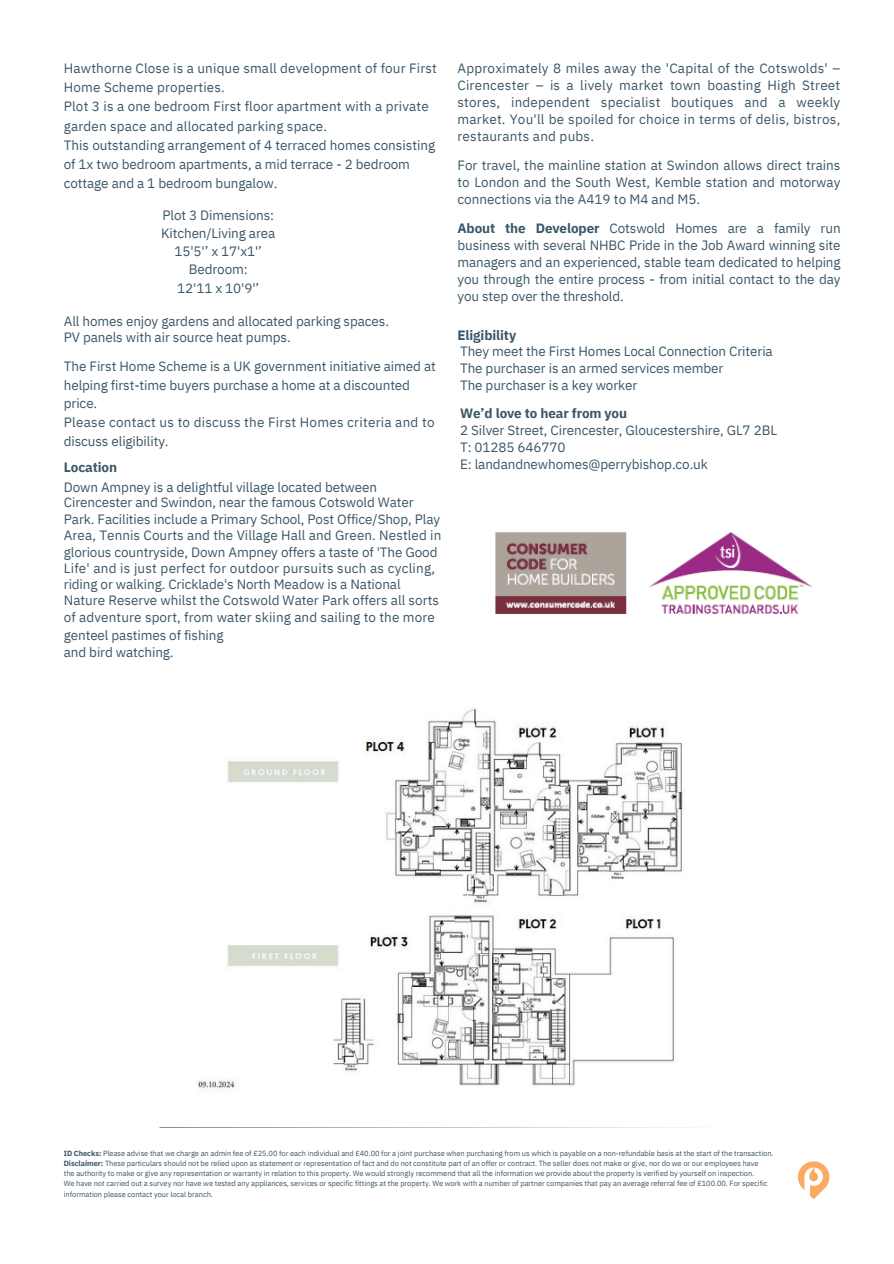
<style>
.page{position:relative;width:894px;height:1264px;background:#fff}
.page>*{position:absolute;margin:0;border:0;box-sizing:border-box;transform-origin:0 0}
.t1{font:13.5px/16.8px "IBM Plex Sans";letter-spacing:-.01em;color:#3b5768}
.t2{font:13.5px/19.2px "IBM Plex Sans";letter-spacing:.01em;color:#3b5768}
.t3{font:700 13.5px "IBM Plex Sans";letter-spacing:-.01em;color:#3b5768}
.t4{font:7.5px/10.2px "IBM Plex Sans";letter-spacing:-.01em;color:#3b5768}
.s1{font-weight:700}
</style>
<div class="page">
<img style="left:198px;top:707px;width:486px;height:383px">
<svg style="left:159px;top:1127px;width:525px;height:1px"></svg>
<svg style="left:798px;top:1161px;width:31px;height:38px"></svg>
<img style="left:495px;top:532px;width:317px;height:82px">
<h2 class="t2" style="left:64px;top:58px;width:374px">Hawthorne Close is a unique small development of four First Home Scheme properties.<br>Plot 3 is a one bedroom First floor apartment with a private garden space and allocated parking space.</h2>
<h2 class="t1" style="left:64px;top:135px;width:373px;line-height:19.2px">This outstanding arrangement of 4 terraced homes consisting of 1x two bedroom apartments, a mid terrace - 2 bedroom cottage and a 1 bedroom bungalow.</h2>
<p class="t1" style="left:161px;top:206px;width:116px;line-height:18px;text-align:center">Plot 3 Dimensions:<br>Kitchen/Living area<br>15'5'’ x 17'x1'’<br>Bedroom:<br>12'11 x 10'9'’</p>
<h2 class="t1" style="left:64px;top:312px;width:326px">All homes enjoy gardens and allocated parking spaces.</h2>
<h2 class="t1" style="left:64px;top:328px;width:228px">PV panels with air source heat pumps.</h2>
<h2 class="t1" style="left:64px;top:356px;width:373px;line-height:18.9px">The First Home Scheme is a UK government initiative aimed at helping first-time buyers purchase a home at a discounted price.<br>Please contact us to discuss the First Homes criteria and to discuss eligibility.</h2>
<h2 class="t1" style="left:64px;top:457px;width:315px;line-height:19.2px"><span class="s1">Location<br></span>Down Ampney is a delightful village located between</h2>
<h2 class="t1" style="left:64px;top:494px;width:379px">Cirencester and Swindon, near the famous Cotswold Water Park. Facilities include a Primary School, Post Office/Shop, Play Area, Tennis Courts and the Village Hall and Green. Nestled in glorious countryside, Down Ampney offers a taste of 'The Good Life' and is just perfect for outdoor pursuits such as cycling, riding or walking. Cricklade's North Meadow is a National</h2>
<h2 class="t1" style="left:64px;top:591px;width:376px">Nature Reserve whilst the Cotswold Water Park offers all sorts of adventure sport, from water skiing and sailing to the more</h2>
<h2 class="t1" style="left:64px;top:626px;width:161px">genteel pastimes of fishing and bird watching.</h2>
<h2 class="t1" style="left:457px;top:60px;width:384px;text-align:justify">Approximately 8 miles away the 'Capital of the Cotswolds' – Cirencester – is a lively market town boasting High Street stores, independent specialist boutiques and a weekly market. You'll be spoiled for choice in terms of delis, bistros, restaurants and pubs.</h2>
<h1 class="t1" style="left:457px;top:157px;width:384px;text-align:justify">For travel, the mainline station at Swindon allows direct trains to London and the South West, Kemble station and motorway connections via the A419 to M4 and M5.</h1>
<h2 class="t1" style="left:457px;top:220px;width:384px;text-align:justify"><span class="s1">About the Developer</span> Cotswold Homes are a family run business with several NHBC Pride in the Job Award winning site managers and an experienced, stable team dedicated to helping you through the entire process - from initial contact to the day you step over the threshold.</h2>
<h2 class="t3" style="left:457px;top:326px;width:60px">Eligibility</h2>
<p class="t1" style="left:460px;top:342px;width:314px">They meet the First Homes Local Connection Criteria<br>The purchaser is an armed services member<br>The purchaser is a key worker</p>
<p class="t1" style="left:460px;top:404px;width:318px"><span class="s1">We’d love to hear from you<br></span>2 Silver Street, Cirencester, Gloucestershire, GL7 2BL T: 01285 646770<br>E: landandnewhomes@perrybishop.co.uk</p>
<p class="t4" style="left:64px;top:1148px;width:711px"><span class="s1">ID Checks:</span> Please advise that we charge an admin fee of £25.00 for each individual and £40.00 for a joint purchase when purchasing from us which is payable on a non-refundable basis at the start of the transaction.<br><span class="s1">Disclaimer:</span> These particulars should not be relied upon as statement or representation of fact and do not constitute part of an offer or contract. The seller does not make or give, nor do we or our employees have<br>the authority to make or give any representation or warranty in relation to this property. We would strongly recommend that all the information we provide about the property is verified by yourself on inspection.<br>We have not carried out a survey nor have we tested any appliances, services or specific fittings at the property. We work with a number of partner companies that pay an average referral fee of £100.00. For specific information please contact your local branch.</p>
</div>
